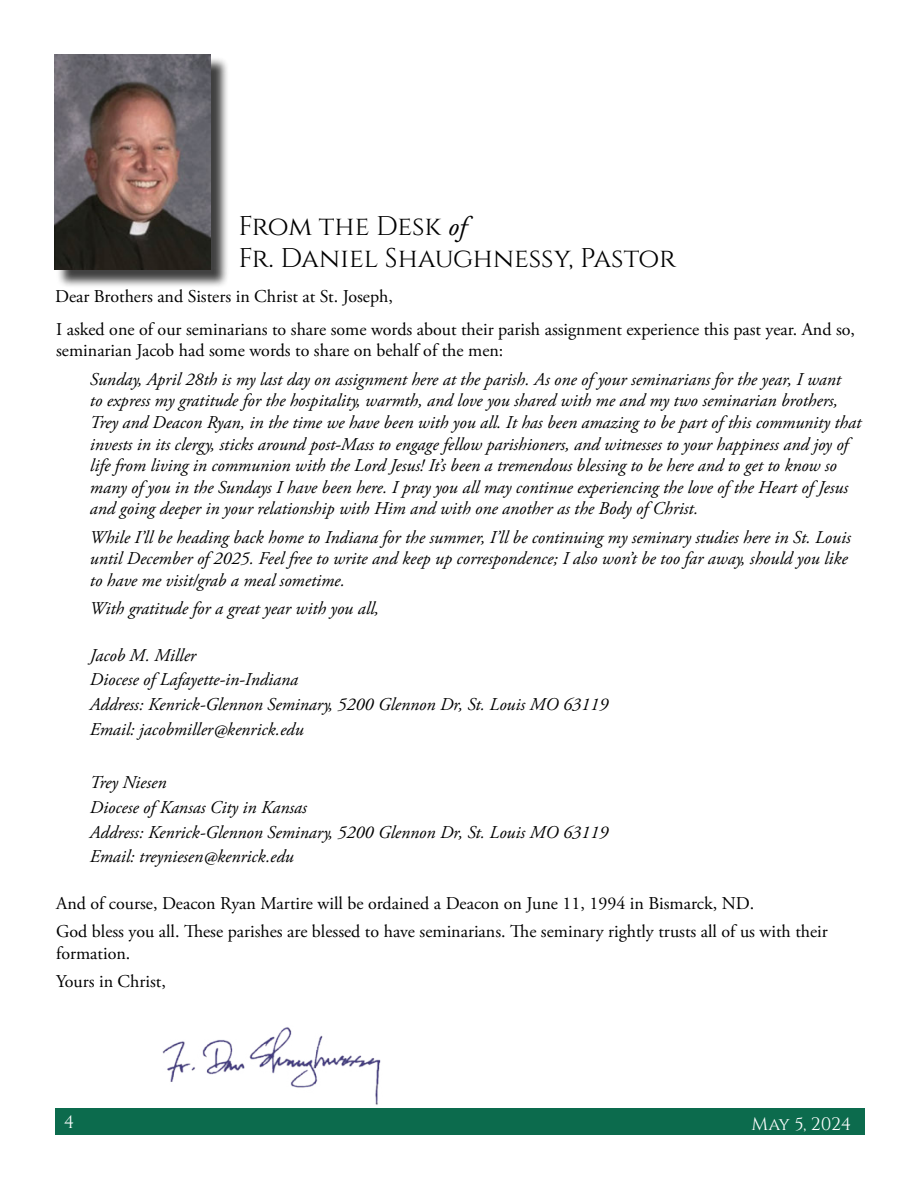
<style>
.page{position:relative;width:918px;height:1188px;background:#fff}
.page>*{position:absolute;margin:0;border:0;box-sizing:border-box;transform-origin:0 0}
.t1{font:27px/32.4px "Nblqyn Cinzel";color:#000}
.t2{font:italic 18px/21.6px "Adobe Garamond Pro";color:#000}
.t3{font:18px/28.3px "Adobe Garamond Pro";color:#000}
.t4{font:18px "Yjjjrs Cinzel";letter-spacing:-.015em;color:#fff}
.t5{font:18px "Nblqyn Cinzel";color:#fff}
.s1{font-family:"Adobe Garamond Pro";font-style:italic}
</style>
<div class="page">
<div style="left:55px;top:1108px;width:810px;height:27px;background:#0c6b4d"></div>
<img style="left:162px;top:1027px;width:219px;height:78px">
<div style="left:56px;top:56px;width:174px;height:232px;background:#000;opacity:.75"></div>
<img style="left:54px;top:54px;width:157px;height:216px">
<h1 class="t1" style="left:238px;top:210px;width:439px">From the Desk <span class="s1">of<br></span>Fr. Daniel Shaughnessy, Pastor</h1>
<p class="t3" style="left:55px;top:281px;width:802px;line-height:32.4px">Dear Brothers and Sisters in Christ at St. Joseph,<br>I asked one of our seminarians to share some words about their parish assignment experience this past year. And so,</p>
<p class="t3" style="left:56px;top:337px;width:449px">seminarian Jacob had some words to share on behalf of the men:</p>
<p class="t2" style="left:90px;top:369px;width:773px">Sunday, April 28th is my last day on assignment here at the parish. As one of your seminarians for the year, I want<br>to express my gratitude for the hospitality, warmth, and love you shared with me and my two seminarian brothers, Trey and Deacon Ryan, in the time we have been with you all. It has been amazing to be part of this community that invests in its clergy, sticks around post-Mass to engage fellow parishioners, and witnesses to your happiness and joy of life from living in communion with the Lord Jesus! It’s been a tremendous blessing to be here and to get to know so many of you in the Sundays I have been here. I pray you all may continue experiencing the love of the Heart of Jesus and going deeper in your relationship with Him and with one another as the Body of Christ.</p>
<p class="t2" style="left:90px;top:527px;width:763px">While I’ll be heading back home to Indiana for the summer, I’ll be continuing my seminary studies here in St. Louis until December of 2025. Feel free to write and keep up correspondence; I also won’t be too far away, should you like to have me visit/grab a meal sometime.</p>
<p class="t2" style="left:90px;top:598px;width:291px">With gratitude for a great year with you all,</p>
<p class="t2" style="left:90px;top:643px;width:520px;line-height:24.8px">Jacob M. Miller<br>Diocese of Lafayette-in-Indiana<br>Address: Kenrick-Glennon Seminary, 5200 Glennon Dr, St. Louis MO 63119<br>Email: jacobmiller@kenrick.edu</p>
<p class="t2" style="left:90px;top:770px;width:520px;line-height:24.8px">Trey Niesen<br>Diocese of Kansas City in Kansas<br>Address: Kenrick-Glennon Seminary, 5200 Glennon Dr, St. Louis MO 63119<br>Email: treyniesen@kenrick.edu</p>
<p class="t3" style="left:56px;top:889px;width:773px">And of course, Deacon Ryan Martire will be ordained a Deacon on June 11, 1994 in Bismarck, ND.<br>God bless you all. These parishes are blessed to have seminarians. The seminary rightly trusts all of us with their</p>
<p class="t3" style="left:56px;top:939px;width:111px">formation.<br>Yours in Christ,</p>
<p class="t5" style="left:64px;top:1111px;width:12px">4</p>
<p class="t4" style="left:752px;top:1114px;width:101px">May 5, 2024</p>
</div>
